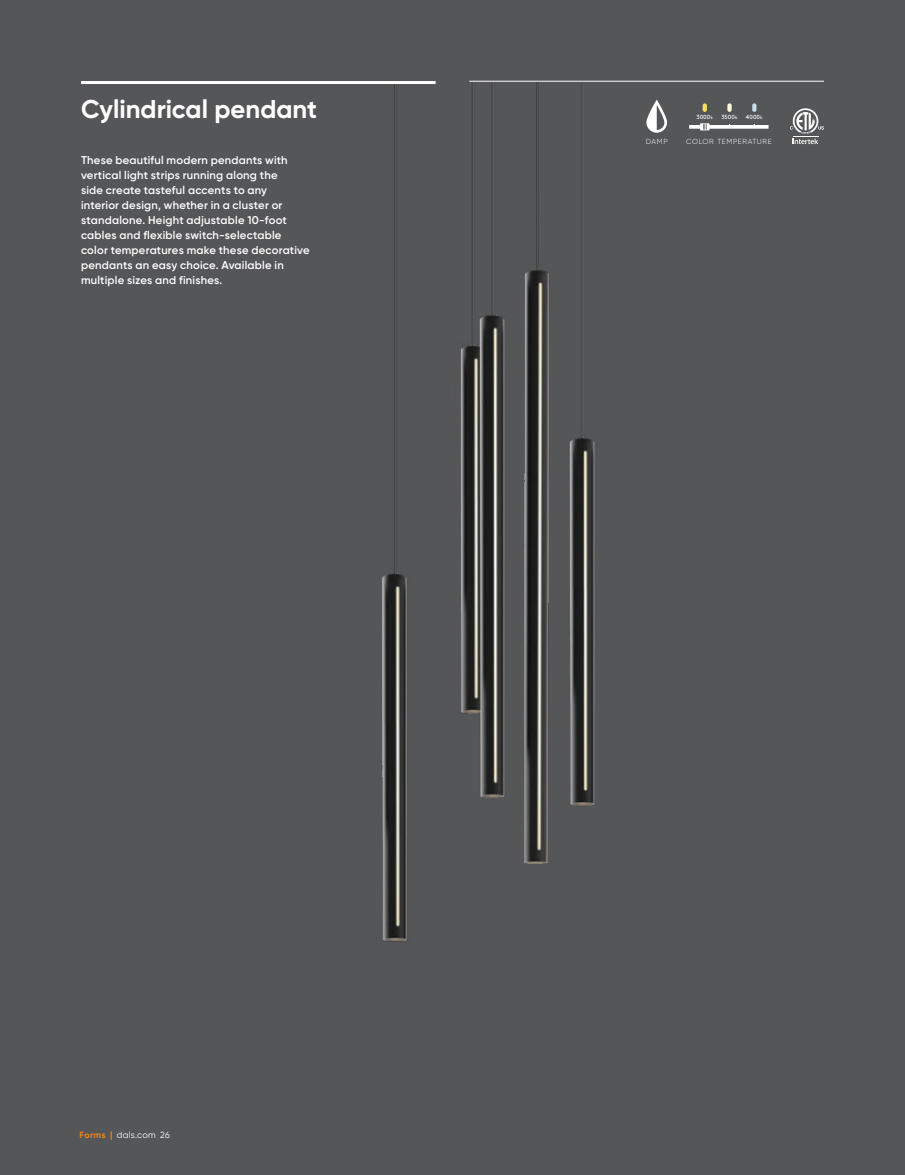
<style>
.page{position:relative;width:905px;height:1175px;background:#fff}
.page>*{position:absolute;margin:0;border:0;box-sizing:border-box;transform-origin:0 0}
.t1{font:700 25.65px "Gilroy";color:#fff}
.t2{font:600 11.25px/15px "Gilroy";letter-spacing:.02em;color:#fff}
.t3{font:9px "Gilroy";letter-spacing:.025em;color:#fff}
.t4{font:300 7.35px "Gilroy";letter-spacing:.08em;color:#fff}
.t5{font:6px "Brown";letter-spacing:.025em;color:#fff}
.s1{font-size:4.65px}
.s2{font-weight:700;color:#e78621}
</style>
<div class="page">
<div style="left:0;top:0;width:904px;height:1174px;background:#555658"></div>
<img style="left:382px;top:81px;width:213px;height:861px">
<hr style="left:81px;top:81px;width:354px;height:3px;background:#fff">
<hr style="left:469px;top:81px;width:355px;height:1px;background:#fff">
<svg style="left:790px;top:108px;width:34px;height:36px"></svg>
<svg style="left:702px;top:103px;width:5px;height:9px"></svg>
<svg style="left:727px;top:103px;width:4px;height:9px"></svg>
<svg style="left:708px;top:125px;width:60px;height:4px"></svg>
<svg style="left:689px;top:125px;width:12px;height:4px"></svg>
<svg style="left:700px;top:123px;width:9px;height:7px"></svg>
<svg style="left:752px;top:103px;width:4px;height:9px"></svg>
<svg style="left:646px;top:100px;width:21px;height:33px"></svg>
<h1 class="t1" style="left:81px;top:93px;width:238px">Cylindrical pendant</h1>
<p class="t2" style="left:81px;top:152px;width:230px">These beautiful modern pendants with vertical light strips running along the<br>side create tasteful accents to any<br>interior design, whether in a cluster or standalone. Height adjustable 10-foot cables and flexible switch-selectable color temperatures make these decorative pendants an easy choice. Available in multiple sizes and finishes.</p>
<p class="t4" style="left:645px;top:137px;width:23px">DAMP</p>
<p class="t5" style="left:696px;top:113px;width:18px">3000<span class="s1">k</span></p>
<p class="t5" style="left:721px;top:113px;width:18px">3500<span class="s1">k</span></p>
<p class="t5" style="left:745px;top:113px;width:18px">4000<span class="s1">k</span></p>
<p class="t4" style="left:686px;top:137px;width:87px">COLOR TEMPERATURE</p>
<p class="t3" style="left:80px;top:1129px;width:92px"><span class="s2">Forms |</span> dals.com 26</p>
</div>
